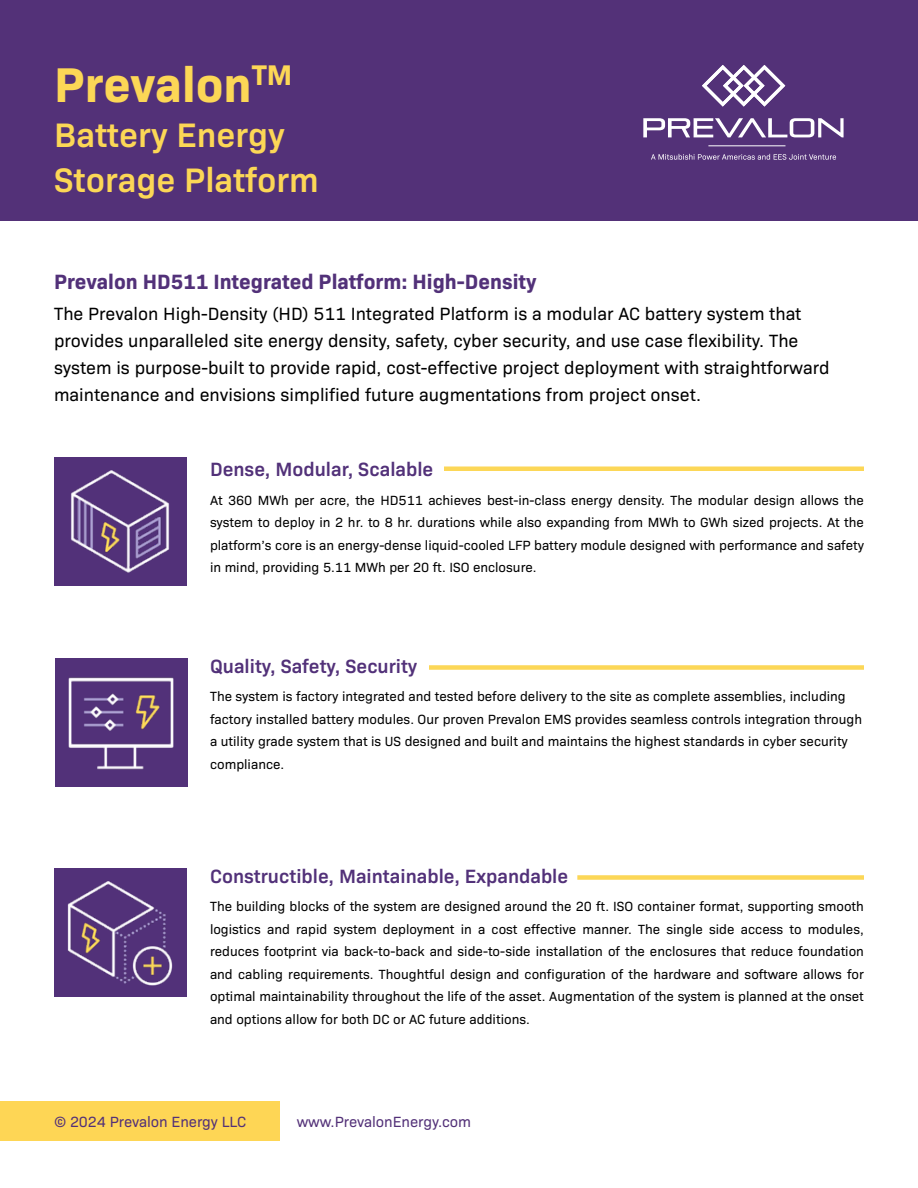
<style>
.page{position:relative;width:918px;height:1188px;background:#fff}
.page>*{position:absolute;margin:0;border:0;box-sizing:border-box;transform-origin:0 0}
.t1{font:700 49.5px "Bio Sans";color:#fcd756}
.t2{font:600 34.5px/45px "Bio Sans";color:#fcd756}
.t3{font:700 21px "Bio Sans";color:#523179}
.t4{font:600 19.5px "Bio Sans";color:#523179}
.t5{font:18px/27px "Bio Sans";color:#000}
.t6{font:15px "Bio Sans";letter-spacing:-.005em;color:#533178}
.t7{font:13.5px/22.5px "Bio Sans";color:#000;text-align:justify}
</style>
<div class="page">
<div style="left:54px;top:458px;width:133px;height:128px;background:#523179"></div>
<div style="left:0;top:1101px;width:280px;height:40px;background:#fed655"></div>
<div style="left:0;top:0;width:918px;height:220px;background:#533178"></div>
<svg style="left:643px;top:118px;width:201px;height:19px"></svg>
<svg style="left:702px;top:65px;width:83px;height:42px"></svg>
<svg style="left:651px;top:154px;width:185px;height:6px"></svg>
<hr style="left:708px;top:146px;width:77px;height:1px;background:#fff">
<img style="left:71px;top:470px;width:99px;height:103px">
<div style="left:55px;top:658px;width:133px;height:130px;background:#523179"></div>
<img style="left:57px;top:677px;width:129px;height:111px">
<div style="left:54px;top:868px;width:133px;height:130px;background:#523179"></div>
<img style="left:56px;top:881px;width:129px;height:117px">
<div style="left:444px;top:466px;width:420px;height:5px;background:#fcd757"></div>
<div style="left:429px;top:665px;width:435px;height:5px;background:#fcd757"></div>
<div style="left:577px;top:875px;width:287px;height:5px;background:#fcd757"></div>
<h1 class="t1" style="left:54px;top:47px;width:240px">Prevalon<sup>TM</sup></h1>
<h2 class="t2" style="left:54px;top:110px;width:266px">Battery Energy<br>Storage Platform</h2>
<h3 class="t3" style="left:54px;top:265px;width:484px">Prevalon HD511 Integrated Platform: High-Density</h3>
<p class="t5" style="left:54px;top:299px;width:777px">The Prevalon High-Density (HD) 511 Integrated Platform is a modular AC battery system that provides unparalleled site energy density, safety, cyber security, and use case flexibility. The system is purpose-built to provide rapid, cost-effective project deployment with straightforward maintenance and envisions simplified future augmentations from project onset.</p>
<h3 class="t4" style="left:210px;top:455px;width:225px">Dense, Modular, Scalable</h3>
<p class="t7" style="left:210px;top:488px;width:656px">At 360 MWh per acre, the HD511 achieves best-in-class energy density. The modular design allows the system to deploy in 2 hr. to 8 hr. durations while also expanding from MWh to GWh sized projects. At the platform’s core is an energy-dense liquid-cooled LFP battery module designed with performance and safety in mind, providing 5.11 MWh per 20 ft. ISO enclosure.</p>
<h3 class="t4" style="left:210px;top:651px;width:209px">Quality, Safety, Security</h3>
<p class="t7" style="left:210px;top:684px;width:654px;text-align:left">The system is factory integrated and tested before delivery to the site as complete assemblies, including factory installed battery modules. Our proven Prevalon EMS provides seamless controls integration through a utility grade system that is US designed and built and maintains the highest standards in cyber security compliance.</p>
<h3 class="t4" style="left:210px;top:861px;width:360px">Constructible, Maintainable, Expandable</h3>
<p class="t7" style="left:210px;top:894px;width:656px">The building blocks of the system are designed around the 20 ft. ISO container format, supporting smooth logistics and rapid system deployment in a cost effective manner. The single side access to modules, reduces footprint via back-to-back and side-to-side installation of the enclosures that reduce foundation and cabling requirements. Thoughtful design and configuration of the hardware and software allows for optimal maintainability throughout the life of the asset. Augmentation of the system is planned at the onset and options allow for both DC or AC future additions.</p>
<p class="t6" style="left:55px;top:1111px;width:193px">© 2024 Prevalon Energy LLC</p>
<p class="t6" style="left:297px;top:1111px;width:176px">www.PrevalonEnergy.com</p>
</div>
